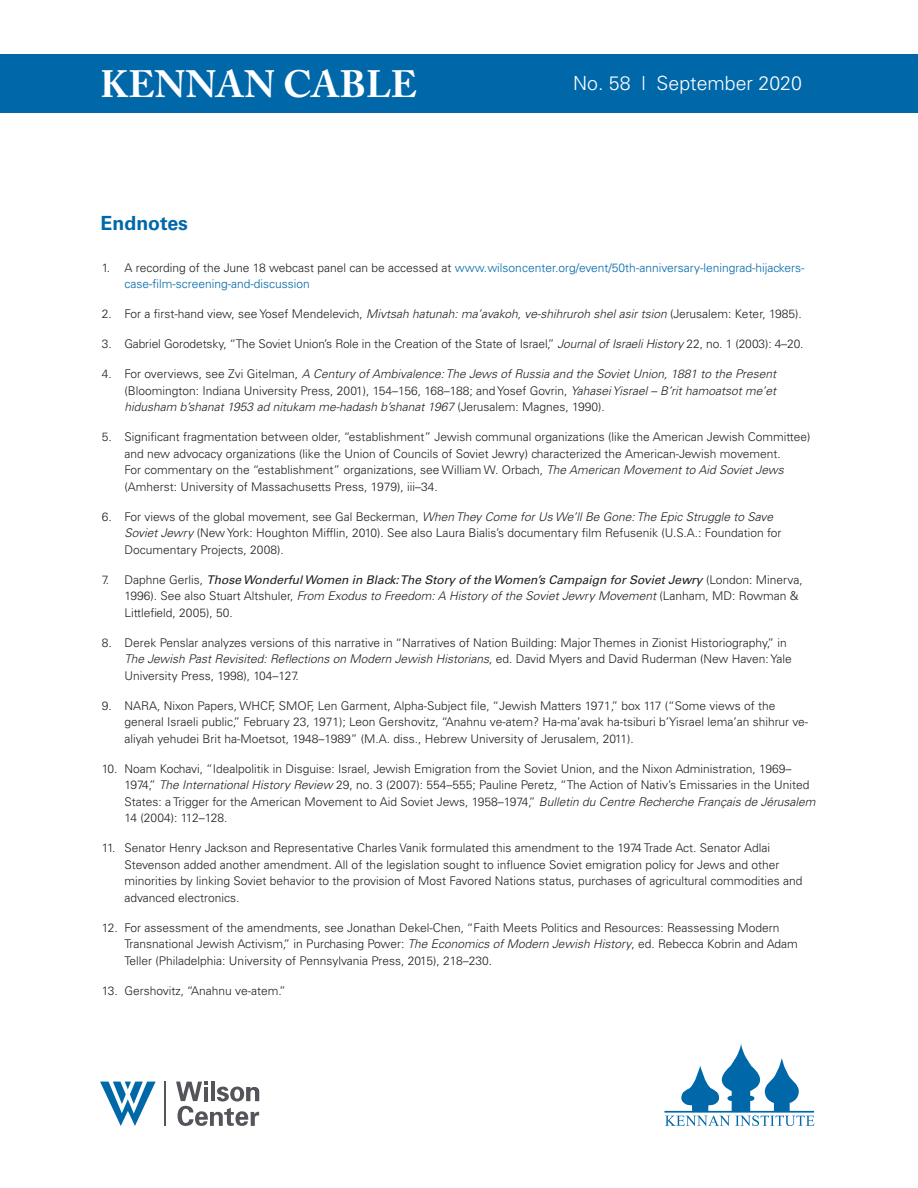
<style>
.page{position:relative;width:918px;height:1188px;background:#fff}
.page>*{position:absolute;margin:0;border:0;box-sizing:border-box;transform-origin:0 0}
.t1{font:700 37.8px "Adobe Caslon Pro";letter-spacing:.005em;color:#fff}
.t2{font:300 19.5px "Univers LT Std";color:#fff}
.subhead{font:700 19.5px "Univers LT Std";color:#0068a9}
.t3{font:300 12px/16.5px "Univers LT Std";color:#231f20}
.t4{font:italic 300 12px/16.5px "Univers LT Std";color:#231f20;text-align:justify}
.t5{font:300 12px/16.5px "Univers LT Std";color:#0068a9}
.s1{color:#231f20}
.s2{font-style:italic}
.s3{font-style:normal}
.s4{font-weight:400;font-style:italic}
</style>
<div class="page">
<div style="left:0;top:54px;width:918px;height:59px;background:#0068a9"></div>
<svg style="left:664px;top:1043px;width:151px;height:83px"></svg>
<hr style="left:164px;top:1082px;width:2px;height:44px;background:#54555a">
<svg style="left:176px;top:1082px;width:83px;height:44px"></svg>
<svg style="left:100px;top:1082px;width:56px;height:44px"></svg>
<h1 class="t1" style="left:100px;top:62px;width:318px">KENNAN CABLE</h1>
<h2 class="t2" style="left:573px;top:72px;width:230px">No. 58 l September 2020</h2>
<p class="subhead" style="left:101px;top:212px;width:89px">Endnotes</p>
<p class="t5" style="left:124px;top:259px;width:682px;text-indent:-22px"><span class="s1">1. A recording of the June 18 webcast panel can be accessed at</span> www.wilsoncenter.org/event/50th-anniversary-leningrad-hijackers&shy;case-film-screening-and-discussion</p>
<p class="t3" style="left:102px;top:306px;width:702px">2. For a first-hand view, see Yosef Mendelevich, <span class="s2">Mivtsah hatunah: ma’avakoh, ve-shihruroh shel asir tsion</span> (Jerusalem: Keter, 1985).</p>
<p class="t3" style="left:102px;top:336px;width:703px">3. Gabriel Gorodetsky, “The Soviet Union’s Role in the Creation of the State of Israel,” <span class="s2">Journal of Israeli History</span> 22, no. 1 (2003): 4–20.</p>
<p class="t4" style="left:124px;top:366px;width:653px;text-indent:-22px"><span class="s3">4. For overviews, see Zvi Gitelman,</span> A Century of Ambivalence: The Jews of Russia and the Soviet Union, 1881 to the Present <span class="s3">(Bloomington: Indiana University Press, 2001), 154–156, 168–188; and Yosef Govrin,</span> Yahasei Yisrael – B’rit hamoatsot me’et hidusham b’shanat 1953 ad nitukam me-hadash b’shanat 1967 <span class="s3">(Jerusalem: Magnes, 1990).</span></p>
<p class="t3" style="left:124px;top:429px;width:688px;text-indent:-22px">5. Significant fragmentation between older, “establishment” Jewish communal organizations (like the American Jewish Committee) and new advocacy organizations (like the Union of Councils of Soviet Jewry) characterized the American-Jewish movement.<br>For commentary on the “establishment” organizations, see William W. Orbach, <span class="s2">The American Movement to Aid Soviet Jews </span>(Amherst: University of Massachusetts Press, 1979), iii–34.</p>
<p class="t3" style="left:124px;top:508px;width:659px;text-indent:-22px">6. For views of the global movement, see Gal Beckerman, <span class="s2">When They Come for Us We’ll Be Gone: The Epic Struggle to Save<br>Soviet Jewry</span> (New York: Houghton Mifflin, 2010). See also Laura Bialis’s documentary film Refusenik (U.S.A.: Foundation for<br>Documentary Projects, 2008).</p>
<p class="t3" style="left:124px;top:571px;width:680px;text-indent:-22px">7. Daphne Gerlis, <span class="s4">Those Wonderful Women in Black: The Story of the Women’s Campaign for Soviet Jewry</span> (London: Minerva,<br>1996). See also Stuart Altshuler, <span class="s2">From Exodus to Freedom: A History of the Soviet Jewry Movement</span> (Lanham, MD: Rowman &amp;<br>Littlefield, 2005), 50.</p>
<p class="t3" style="left:124px;top:634px;width:669px;text-indent:-22px">8. Derek Penslar analyzes versions of this narrative in “Narratives of Nation Building: Major Themes in Zionist Historiography,” in<br><span class="s2">The Jewish Past Revisited: Reflections on Modern Jewish Historians</span>, ed. David Myers and David Ruderman (New Haven: Yale<br>University Press, 1998), 104–127.</p>
<p class="t3" style="left:124px;top:697px;width:685px;text-indent:-22px">9. NARA, Nixon Papers, WHCF, SMOF, Len Garment, Alpha-Subject file, “Jewish Matters 1971,” box 117 (“Some views of the general Israeli public,” February 23, 1971); Leon Gershovitz, “Anahnu ve-atem? Ha-ma’avak ha-tsiburi b’Yisrael lema’an shihrur ve&shy;aliyah yehudei Brit ha-Moetsot, 1948–1989” (M.A. diss., Hebrew University of Jerusalem, 2011).</p>
<p class="t3" style="left:124px;top:760px;width:693px;text-indent:-22px">10. Noam Kochavi, “Idealpolitik in Disguise: Israel, Jewish Emigration from the Soviet Union, and the Nixon Administration, 1969– 1974,” <span class="s2">The International History Review</span> 29, no. 3 (2007): 554–555; Pauline Peretz, “The Action of Nativ’s Emissaries in the United States: a Trigger for the American Movement to Aid Soviet Jews, 1958–1974,” <span class="s2">Bulletin du Centre Recherche Français de Jérusalem </span>14 (2004): 112–128.</p>
<p class="t3" style="left:124px;top:840px;width:680px;text-indent:-22px">11. Senator Henry Jackson and Representative Charles Vanik formulated this amendment to the 1974 Trade Act. Senator Adlai Stevenson added another amendment. All of the legislation sought to influence Soviet emigration policy for Jews and other minorities by linking Soviet behavior to the provision of Most Favored Nations status, purchases of agricultural commodities and advanced electronics.</p>
<p class="t3" style="left:124px;top:919px;width:675px;text-indent:-22px">12. For assessment of the amendments, see Jonathan Dekel-Chen, “Faith Meets Politics and Resources: Reassessing Modern<br>Transnational Jewish Activism,” in Purchasing Power: <span class="s2">The Economics of Modern Jewish History</span>, ed. Rebecca Kobrin and Adam<br>Teller (Philadelphia: University of Pennsylvania Press, 2015), 218–230.</p>
<p class="t3" style="left:102px;top:982px;width:185px">13. Gershovitz, “Anahnu ve-atem.”</p>
</div>
